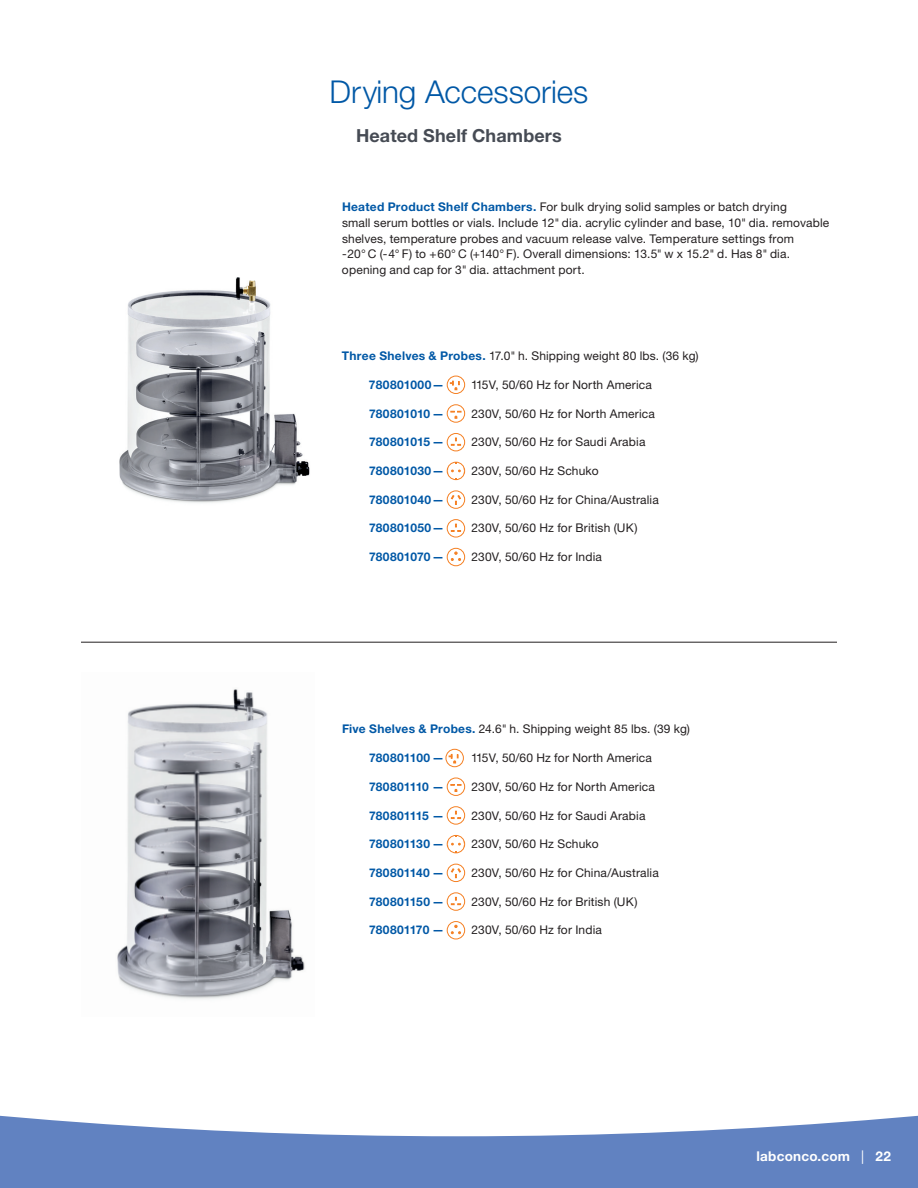
<style>
.page{position:relative;width:918px;height:1188px;background:#fff}
.page>*{position:absolute;margin:0;border:0;box-sizing:border-box;transform-origin:0 0}
.t1{font:300 31.5px "Helvetica Neue LT Std";color:#0158a6}
.t2{font:700 18px "Helvetica Neue LT Std";letter-spacing:.005em;color:#464b54}
.t3{font:700 13.5px "Helvetica Neue LT Std";letter-spacing:.015em;color:#fff}
.t4{font:12px/15.8px "Helvetica Neue LT Std";letter-spacing:.015em;color:#231f20}
.t5{font:700 12px "Helvetica Neue LT Std";letter-spacing:.01em;color:#0158a6}
.t6{font:700 12px "Helvetica Neue LT Std";letter-spacing:.035em;color:#0158a6}
.s1{font-weight:700;color:#0158a6}
.s2{font-weight:400}
</style>
<div class="page">
<img style="left:119px;top:277px;width:191px;height:226px">
<img style="left:117px;top:689px;width:188px;height:310px">
<div style="left:447px;top:376px;width:18px;height:18px;border:1px solid #f58023;border-radius:50%"></div>
<svg style="left:450px;top:381px;width:10px;height:9px"></svg>
<div style="left:447px;top:404px;width:18px;height:19px;border:1px solid #f58023;border-radius:50%"></div>
<svg style="left:451px;top:411px;width:10px;height:7px"></svg>
<div style="left:447px;top:433px;width:18px;height:18px;border:1px solid #f58023;border-radius:50%"></div>
<svg style="left:451px;top:438px;width:10px;height:7px"></svg>
<svg style="left:447px;top:462px;width:18px;height:18px"></svg>
<div style="left:447px;top:491px;width:18px;height:18px;border:1px solid #f58023;border-radius:50%"></div>
<svg style="left:451px;top:495px;width:10px;height:10px"></svg>
<div style="left:447px;top:519px;width:18px;height:18px;border:1px solid #f58023;border-radius:50%"></div>
<svg style="left:451px;top:524px;width:10px;height:8px"></svg>
<div style="left:447px;top:548px;width:18px;height:18px;border:1px solid #f58023;border-radius:50%"></div>
<svg style="left:451px;top:552px;width:10px;height:9px"></svg>
<div style="left:446px;top:749px;width:18px;height:18px;border:1px solid #f58023;border-radius:50%"></div>
<svg style="left:449px;top:754px;width:9px;height:9px"></svg>
<div style="left:447px;top:778px;width:18px;height:18px;border:1px solid #f58023;border-radius:50%"></div>
<svg style="left:451px;top:784px;width:10px;height:8px"></svg>
<div style="left:447px;top:806px;width:18px;height:19px;border:1px solid #f58023;border-radius:50%"></div>
<svg style="left:451px;top:811px;width:10px;height:8px"></svg>
<svg style="left:447px;top:835px;width:18px;height:19px"></svg>
<div style="left:447px;top:864px;width:18px;height:18px;border:1px solid #f58023;border-radius:50%"></div>
<svg style="left:451px;top:869px;width:10px;height:9px"></svg>
<div style="left:447px;top:892px;width:18px;height:19px;border:1px solid #f58023;border-radius:50%"></div>
<svg style="left:451px;top:897px;width:10px;height:8px"></svg>
<div style="left:447px;top:921px;width:18px;height:18px;border:1px solid #f58023;border-radius:50%"></div>
<svg style="left:451px;top:925px;width:10px;height:9px"></svg>
<hr style="left:81px;top:642px;width:756px;height:1px;background:#231f20">
<svg style="left:0;top:1115px;width:918px;height:73px;fill:#6182c1"></svg>
<h1 class="t1" style="left:330px;top:73px;width:260px">Drying Accessories</h1>
<h2 class="t2" style="left:356px;top:124px;width:207px">Heated Shelf Chambers</h2>
<p class="t4" style="left:342px;top:199px;width:489px"><span class="s1">Heated Product Shelf Chambers.</span> For bulk drying solid samples or batch drying<br>small serum bottles or vials. Include 12" dia. acrylic cylinder and base, 10" dia. removable shelves, temperature probes and vacuum release valve. Temperature settings from<br>-20° C (-4° F) to +60° C (+140° F). Overall dimensions: 13.5" w x 15.2" d. Has 8" dia. opening and cap for 3" dia. attachment port.</p>
<p class="t4" style="left:342px;top:348px;width:358px"><span class="s1">Three Shelves &amp; Probes.</span> 17.0" h. Shipping weight 80 lbs. (36 kg)</p>
<p class="t6" style="left:369px;top:377px;width:77px">780801000—</p>
<p class="t4" style="left:471px;top:377px;width:182px">115V, 50/60 Hz for North America</p>
<p class="t5" style="left:369px;top:406px;width:77px">780801010—</p>
<p class="t4" style="left:472px;top:405px;width:185px">230V, 50/60 Hz for North America</p>
<p class="t5" style="left:369px;top:435px;width:77px">780801015—</p>
<p class="t4" style="left:472px;top:434px;width:175px">230V, 50/60 Hz for Saudi Arabia</p>
<p class="t6" style="left:369px;top:463px;width:77px">780801030—</p>
<p class="t4" style="left:472px;top:463px;width:128px">230V, 50/60 Hz Schuko</p>
<p class="t6" style="left:369px;top:492px;width:77px">780801040—</p>
<p class="t4" style="left:472px;top:491px;width:189px">230V, 50/60 Hz for China/Australia</p>
<p class="t6" style="left:369px;top:521px;width:77px">780801050—</p>
<p class="t4" style="left:472px;top:520px;width:167px">230V, 50/60 Hz for British (UK)</p>
<p class="t5" style="left:369px;top:549px;width:77px">780801070—</p>
<p class="t4" style="left:472px;top:549px;width:132px">230V, 50/60 Hz for India</p>
<p class="t4" style="left:342px;top:721px;width:350px"><span class="s1">Five Shelves &amp; Probes.</span> 24.6" h. Shipping weight 85 lbs. (39 kg)</p>
<p class="t5" style="left:369px;top:750px;width:77px">780801100—</p>
<p class="t4" style="left:471px;top:750px;width:182px">115V, 50/60 Hz for North America</p>
<p class="t5" style="left:369px;top:779px;width:77px">780801110 —</p>
<p class="t4" style="left:472px;top:779px;width:185px">230V, 50/60 Hz for North America</p>
<p class="t5" style="left:369px;top:808px;width:77px">780801115 —</p>
<p class="t4" style="left:472px;top:807px;width:175px">230V, 50/60 Hz for Saudi Arabia</p>
<p class="t5" style="left:369px;top:837px;width:77px">780801130 —</p>
<p class="t4" style="left:472px;top:836px;width:128px">230V, 50/60 Hz Schuko</p>
<p class="t5" style="left:369px;top:865px;width:77px">780801140 —</p>
<p class="t4" style="left:472px;top:865px;width:189px">230V, 50/60 Hz for China/Australia</p>
<p class="t5" style="left:369px;top:894px;width:77px">780801150 —</p>
<p class="t4" style="left:472px;top:893px;width:167px">230V, 50/60 Hz for British (UK)</p>
<p class="t5" style="left:369px;top:923px;width:77px">780801170 —</p>
<p class="t4" style="left:472px;top:922px;width:132px">230V, 50/60 Hz for India</p>
<p class="t3" style="left:757px;top:1148px;width:136px">labconco.com <span class="s2">|</span> 22</p>
</div>
